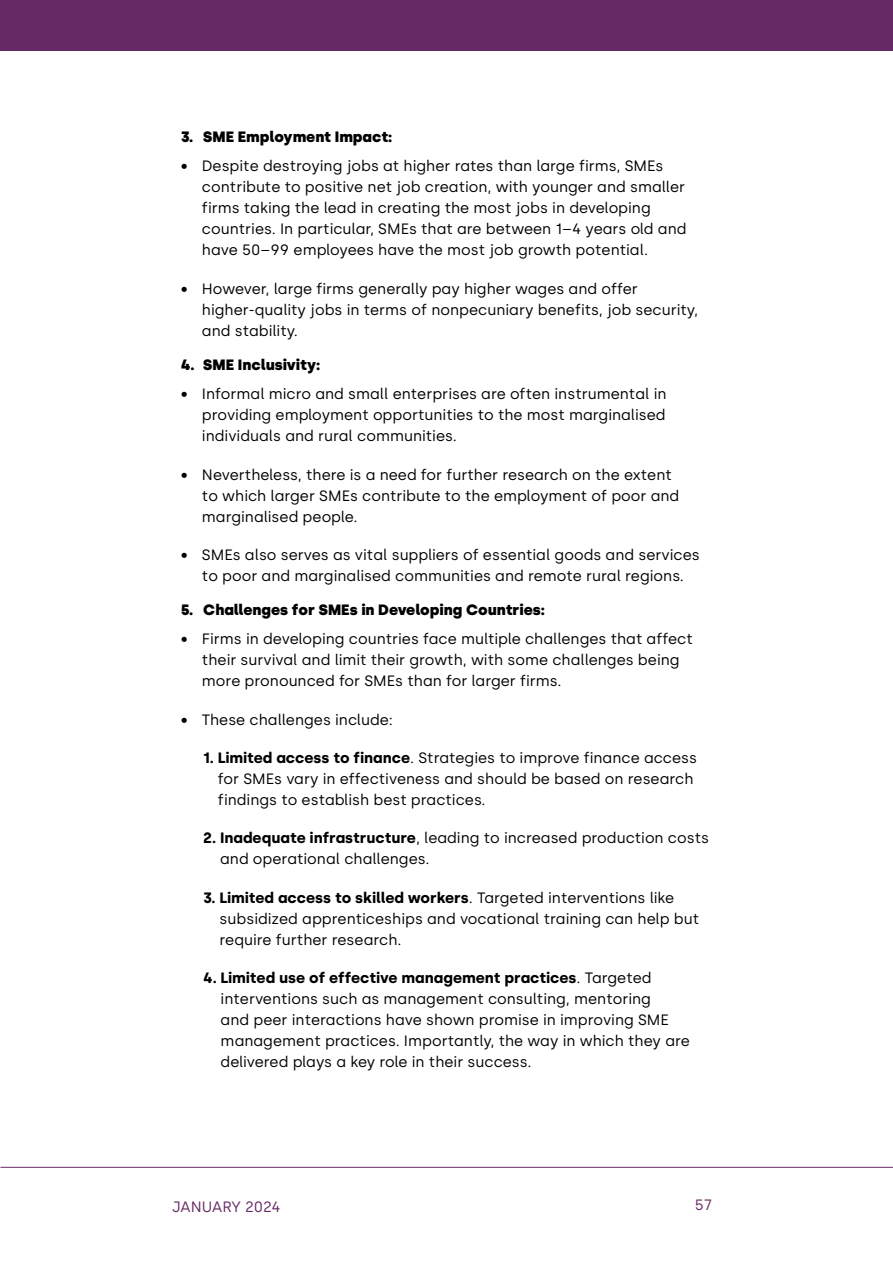
<style>
.page{position:relative;width:893px;height:1263px;background:#fff}
.page>*{position:absolute;margin:0;border:0;box-sizing:border-box;transform-origin:0 0}
.t1{font:15px/21px "Silka";color:#000}
.t2{font:900 15px "Silka";color:#000}
.t3{font:15px "Silka";color:#652a65}
.s1{font-weight:700}
</style>
<div class="page">
<div style="left:0;top:0;width:893px;height:51px;background:#652a65"></div>
<hr style="left:0;top:1167px;width:893px;height:1px;background:#652a65">
<p class="t2" style="left:181px;top:128px;width:213px">3. SME Employment Impact:</p>
<p class="t1" style="left:202px;top:156px;width:486px;text-indent:-21px">• Despite destroying jobs at higher rates than large firms, SMEs contribute to positive net job creation, with younger and smaller firms taking the lead in creating the most jobs in developing countries. In particular, SMEs that are between 1–4 years old and have 50–99 employees have the most job growth potential.</p>
<p class="t1" style="left:202px;top:278px;width:498px;text-indent:-21px">• However, large firms generally pay higher wages and offer higher-quality jobs in terms of nonpecuniary benefits, job security, and stability.</p>
<p class="t2" style="left:181px;top:355px;width:141px">4. SME Inclusivity:</p>
<p class="t1" style="left:202px;top:384px;width:466px;text-align:justify;text-indent:-21px">• Informal micro and small enterprises are often instrumental in providing employment opportunities to the most marginalised individuals and rural communities.</p>
<p class="t1" style="left:202px;top:464px;width:479px;text-indent:-21px">• Nevertheless, there is a need for further research on the extent to which larger SMEs contribute to the employment of poor and marginalised people.</p>
<p class="t1" style="left:181px;top:544px;width:520px;text-align:center">• SMEs also serves as vital suppliers of essential goods and services to poor and marginalised communities and remote rural regions.</p>
<p class="t2" style="left:181px;top:600px;width:366px">5. Challenges for SMEs in Developing Countries:</p>
<p class="t1" style="left:202px;top:629px;width:492px;text-indent:-21px">• Firms in developing countries face multiple challenges that affect their survival and limit their growth, with some challenges being more pronounced for SMEs than for larger firms.</p>
<p class="t1" style="left:181px;top:709px;width:214px">• These challenges include:</p>
<p class="t1" style="left:218px;top:747px;width:481px;text-indent:-15px"><span class="s1">1. Limited access to finance</span>. Strategies to improve finance access for SMEs vary in effectiveness and should be based on research findings to establish best practices.</p>
<p class="t1" style="left:220px;top:827px;width:490px;text-indent:-17px"><span class="s1">2. Inadequate infrastructure</span>, leading to increased production costs and operational challenges.</p>
<p class="t1" style="left:220px;top:887px;width:481px;text-indent:-16px"><span class="s1">3. Limited access to skilled workers</span>. Targeted interventions like subsidized apprenticeships and vocational training can help but require further research.</p>
<p class="t1" style="left:221px;top:967px;width:471px;text-indent:-17px"><span class="s1">4. Limited use of effective management practices</span>. Targeted interventions such as management consulting, mentoring<br>and peer interactions have shown promise in improving SME management practices. Importantly, the way in which they are delivered plays a key role in their success.</p>
<p class="t3" style="left:172px;top:1198px;width:110px">JANUARY 2024</p>
<p class="t3" style="left:695px;top:1195px;width:19px">57</p>
</div>
